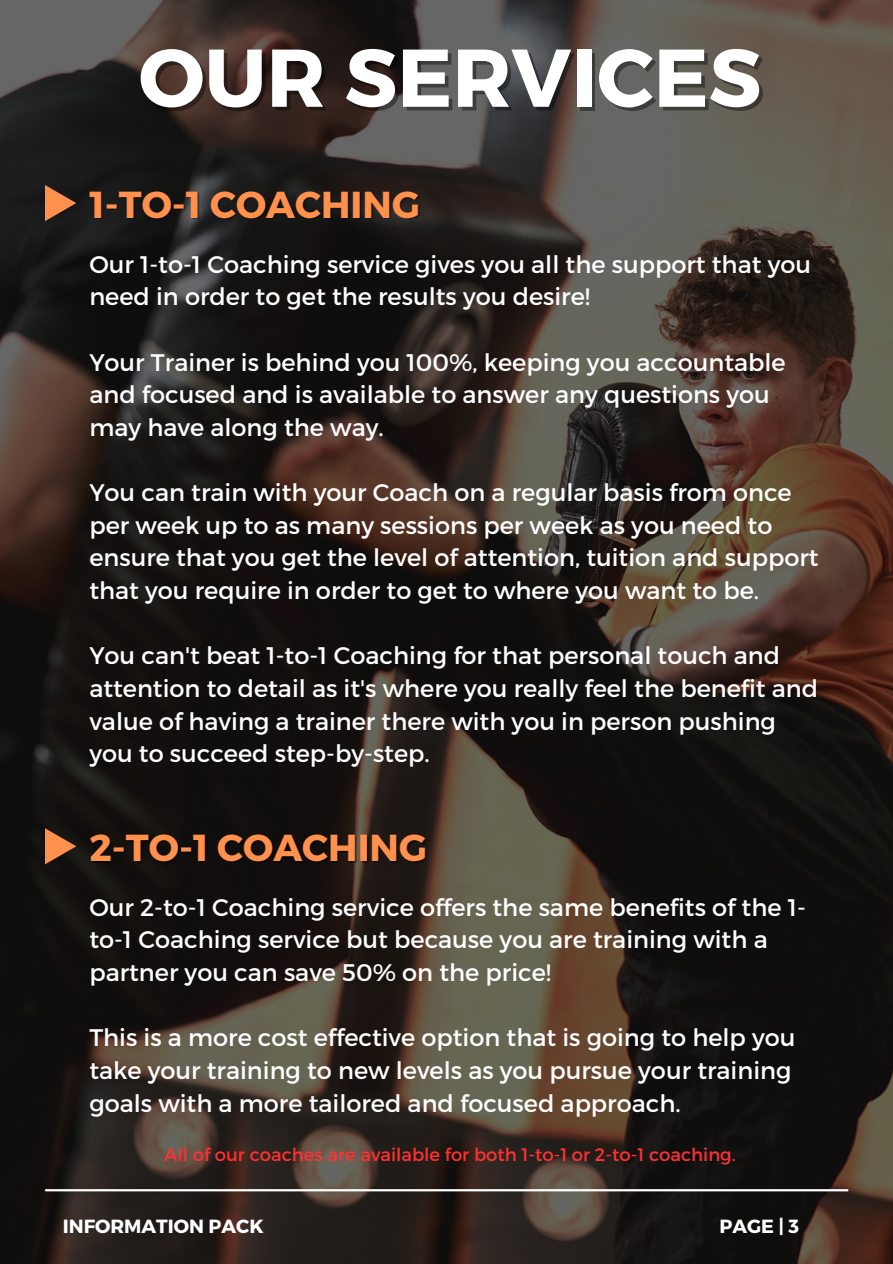
<style>
.page{position:relative;width:893px;height:1264px;background:#fff}
.page>*{position:absolute;margin:0;border:0;box-sizing:border-box;transform-origin:0 0}
.t1{font:700 81.75px "Montserrat";color:#fff}
.t2{font:700 37.5px "Montserrat";color:#ff914d}
.t3{font:24px/32.7px "Montserrat";color:#fff}
.t4{font:700 19.05px "Montserrat";color:#fff}
.t5{font:18px "Montserrat";color:#ff3131}
</style>
<div class="page">
<img style="left:0;top:0;width:892px;height:1263px">
<hr style="left:46px;top:1189px;width:801px;height:2px;background:#fff">
<svg style="left:45px;top:185px;width:31px;height:36px"></svg>
<svg style="left:45px;top:828px;width:31px;height:36px"></svg>
<p class="t1" style="left:139px;top:24px;width:624px">OUR SERVICES</p>
<p class="t2" style="left:89px;top:180px;width:332px">1-TO-1 COACHING</p>
<p class="t3" style="left:89px;top:246px;width:723px">Our 1-to-1 Coaching service gives you all the support that you need in order to get the results you desire!</p>
<p class="t3" style="left:89px;top:344px;width:697px">Your Trainer is behind you 100%, keeping you accountable and focused and is available to answer any questions you may have along the way.</p>
<p class="t3" style="left:89px;top:475px;width:730px">You can train with your Coach on a regular basis from once per week up to as many sessions per week as you need to ensure that you get the level of attention, tuition and support that you require in order to get to where you want to be.</p>
<p class="t3" style="left:89px;top:638px;width:730px">You can't beat 1-to-1 Coaching for that personal touch and attention to detail as it's where you really feel the benefit and value of having a trainer there with you in person pushing you to succeed step-by-step.</p>
<p class="t2" style="left:89px;top:823px;width:339px">2-TO-1 COACHING</p>
<p class="t3" style="left:89px;top:889px;width:718px">Our 2-to-1 Coaching service offers the same benefits of the 1- to-1 Coaching service but because you are training with a partner you can save 50% on the price!</p>
<p class="t3" style="left:89px;top:1020px;width:707px">This is a more cost effective option that is going to help you take your training to new levels as you pursue your training goals with a more tailored and focused approach.</p>
<p class="t5" style="left:164px;top:1142px;width:573px">All of our coaches are available for both 1-to-1 or 2-to-1 coaching.</p>
<p class="t4" style="left:63px;top:1213px;width:202px">INFORMATION PACK</p>
<p class="t4" style="left:719px;top:1213px;width:81px">PAGE | 3</p>
</div>
